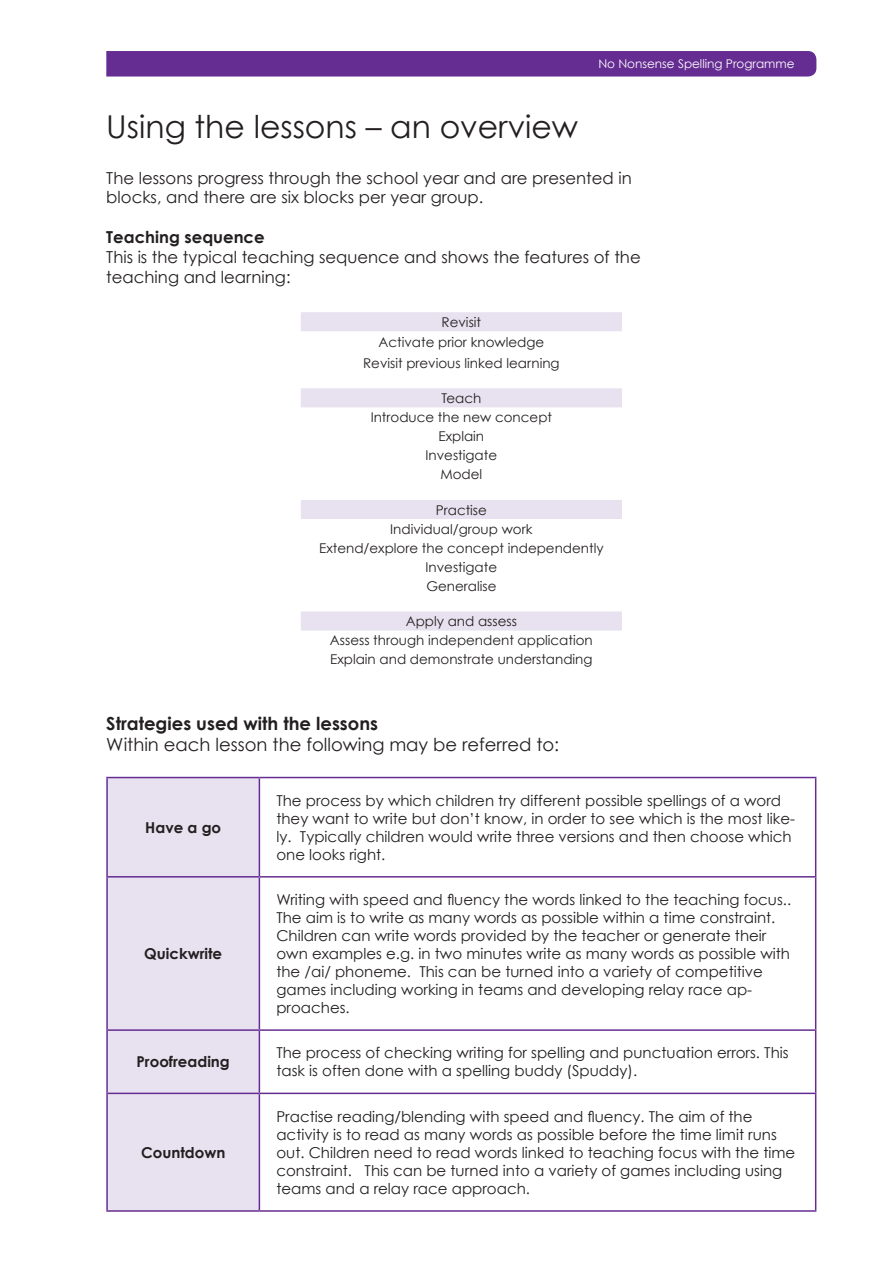
<style>
.page{position:relative;width:893px;height:1263px;background:#fff}
.page>*{position:absolute;margin:0;border:0;box-sizing:border-box;transform-origin:0 0}
.t1{font:31.5px "Century Gothic";color:#231f20}
.t2{font:18px "Century Gothic";color:#231f20}
.t3{font:700 18px "Century Gothic";color:#231f20}
.t4{font:16.5px/19.8px "Century Gothic";color:#231f20}
.t5{font:700 16.5px "Century Gothic";color:#231f20}
.t6{font:15px/18px "Century Gothic";color:#231f20}
.t7{font:700 15px "Century Gothic";color:#231f20}
.t8{font:13.5px "Century Gothic";color:#231f20}
.t9{font:12px "Century Gothic";color:#fff}
</style>
<div class="page">
<div style="left:106px;top:51px;width:710px;height:26px;background:#652d91"></div>
<svg style="left:301px;top:312px;width:321px;height:318px"></svg>
<div style="left:108px;top:778px;width:151px;height:432px;background:#e8e1ef"></div>
<hr style="left:106px;top:777px;width:153px;height:1px;background:#652d91">
<hr style="left:106px;top:778px;width:2px;height:98px;background:#652d91">
<hr style="left:259px;top:777px;width:557px;height:1px;background:#652d91">
<hr style="left:259px;top:778px;width:1px;height:98px;background:#652d91">
<hr style="left:815px;top:778px;width:1px;height:98px;background:#652d91">
<hr style="left:106px;top:876px;width:153px;height:1px;background:#652d91">
<hr style="left:106px;top:877px;width:2px;height:152px;background:#652d91">
<hr style="left:259px;top:876px;width:557px;height:1px;background:#652d91">
<hr style="left:259px;top:877px;width:1px;height:152px;background:#652d91">
<hr style="left:815px;top:877px;width:1px;height:152px;background:#652d91">
<hr style="left:106px;top:1029px;width:153px;height:2px;background:#652d91">
<hr style="left:106px;top:1031px;width:2px;height:61px;background:#652d91">
<hr style="left:259px;top:1029px;width:557px;height:2px;background:#652d91">
<hr style="left:259px;top:1031px;width:1px;height:61px;background:#652d91">
<hr style="left:815px;top:1031px;width:1px;height:61px;background:#652d91">
<hr style="left:106px;top:1092px;width:153px;height:2px;background:#652d91">
<hr style="left:106px;top:1094px;width:2px;height:116px;background:#652d91">
<hr style="left:259px;top:1092px;width:557px;height:2px;background:#652d91">
<hr style="left:259px;top:1094px;width:1px;height:116px;background:#652d91">
<hr style="left:815px;top:1094px;width:1px;height:116px;background:#652d91">
<hr style="left:106px;top:1210px;width:153px;height:2px;background:#652d91">
<hr style="left:259px;top:1210px;width:557px;height:2px;background:#652d91">
<p class="t9" style="left:598px;top:57px;width:198px">No Nonsense Spelling Programme</p>
<p class="t1" style="left:106px;top:108px;width:473px">Using the lessons – an overview</p>
<p class="t4" style="left:106px;top:167px;width:527px">The lessons progress through the school year and are presented in blocks, and there are six blocks per year group.</p>
<p class="t5" style="left:106px;top:227px;width:160px">Teaching sequence</p>
<p class="t4" style="left:106px;top:247px;width:536px">This is the typical teaching sequence and shows the features of the teaching and learning:</p>
<p class="t8" style="left:442px;top:314px;width:41px">Revisit</p>
<p class="t8" style="left:379px;top:334px;width:167px">Activate prior knowledge</p>
<p class="t8" style="left:363px;top:355px;width:198px">Revisit previous linked learning</p>
<p class="t8" style="left:441px;top:390px;width:41px">Teach</p>
<p class="t8" style="left:371px;top:409px;width:183px">Introduce the new concept</p>
<p class="t8" style="left:439px;top:428px;width:47px">Explain</p>
<p class="t8" style="left:426px;top:447px;width:73px">Investigate</p>
<p class="t8" style="left:440px;top:466px;width:43px">Model</p>
<p class="t8" style="left:436px;top:501px;width:53px">Practise</p>
<p class="t8" style="left:390px;top:520px;width:144px">Individual/group work</p>
<p class="t8" style="left:319px;top:539px;width:286px">Extend/explore the concept independently</p>
<p class="t8" style="left:426px;top:559px;width:73px">Investigate</p>
<p class="t8" style="left:426px;top:578px;width:72px">Generalise</p>
<p class="t8" style="left:406px;top:613px;width:113px">Apply and assess</p>
<p class="t8" style="left:330px;top:632px;width:264px">Assess through independent application</p>
<p class="t8" style="left:330px;top:651px;width:264px">Explain and demonstrate understanding</p>
<p class="t3" style="left:106px;top:712px;width:273px">Strategies used with the lessons</p>
<p class="t2" style="left:106px;top:734px;width:454px">Within each lesson the following may be referred to:</p>
<p class="t7" style="left:145px;top:818px;width:77px">Have a go</p>
<p class="t7" style="left:144px;top:944px;width:79px">Quickwrite</p>
<p class="t6" style="left:276px;top:791px;width:520px">The process by which children try different possible spellings of a word they want to write but don’t know, in order to see which is the most like&shy;ly. Typically children would write three versions and then choose which one looks right.</p>
<p class="t6" style="left:276px;top:890px;width:516px">Writing with speed and fluency the words linked to the teaching focus..<br>The aim is to write as many words as possible within a time constraint.<br>Children can write words provided by the teacher or generate their own examples e.g. in two minutes write as many words as possible with the /ai/ phoneme. This can be turned into a variety of competitive games including working in teams and developing relay race ap&shy;proaches.</p>
<p class="t7" style="left:137px;top:1052px;width:95px">Proofreading</p>
<p class="t6" style="left:276px;top:1044px;width:514px">The process of checking writing for spelling and punctuation errors. This task is often done with a spelling buddy (Spuddy).</p>
<p class="t7" style="left:141px;top:1143px;width:86px">Countdown</p>
<p class="t6" style="left:276px;top:1107px;width:520px">Practise reading/blending with speed and fluency. The aim of the activity is to read as many words as possible before the time limit runs out. Children need to read words linked to teaching focus with the time constraint. This can be turned into a variety of games including using teams and a relay race approach.</p>
</div>
